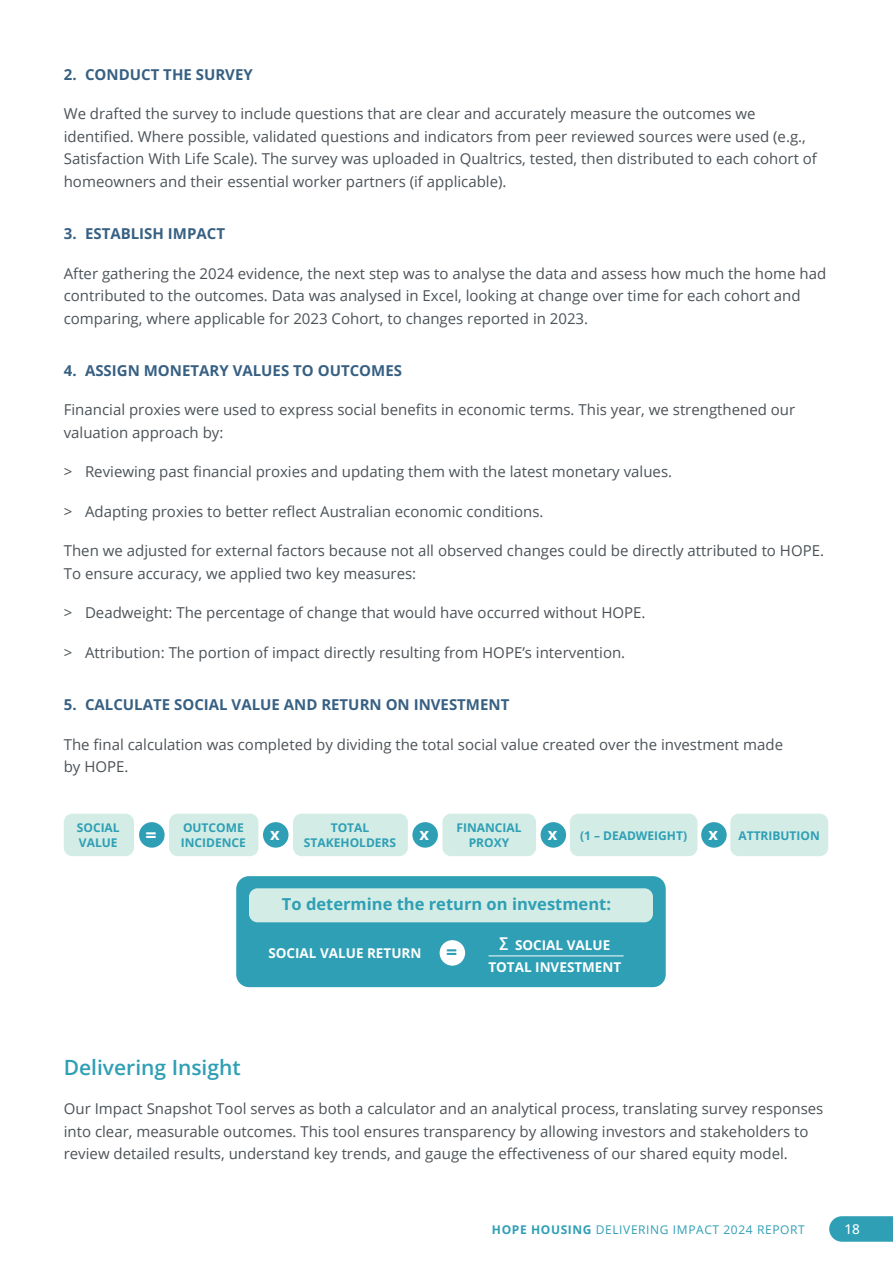
<style>
.page{position:relative;width:893px;height:1263px;background:#fff}
.page>*{position:absolute;margin:0;border:0;box-sizing:border-box;transform-origin:0 0}
.t1{font:600 21px "Open Sans";color:#2e9fb5}
.t2{font:700 19.5px "Open Sans";color:#fff}
.t3{font:700 19.5px "Open Sans";color:#2e9fb5}
.t4{font:700 16.5px "Open Sans";color:#2e9fb5}
.t5{font:700 16.5px "Open Sans";color:#fff}
.t6{font:15px/22.5px "Open Sans";color:#4b5257}
.t7{font:700 15px "Open Sans";color:#376083}
.t8{font:700 13.5px/21.5px "Open Sans";color:#fff;text-align:center}
.t9{font:500 13.5px "Open Sans";color:#fff}
.t10{font:700 12px/15px "Open Sans";color:#2e9fb5}
.t11{font:12px "Open Sans";letter-spacing:.05em;color:#2e9fb5}
.s1{font-size:16.5px;color:#fff}
.s2{font-weight:700}
</style>
<div class="page">
<div style="left:236px;top:876px;width:430px;height:111px;background:#2e9fb5;border-radius:13px"></div>
<div style="left:249px;top:888px;width:404px;height:34px;background:#d3ece5;border-radius:9px"></div>
<div style="left:64px;top:814px;width:70px;height:42px;background:#d3ece5;border-radius:9px"></div>
<div style="left:169px;top:814px;width:89px;height:42px;background:#d3ece5;border-radius:9px"></div>
<div style="left:293px;top:814px;width:115px;height:42px;background:#d3ece5;border-radius:9px"></div>
<div style="left:442px;top:814px;width:94px;height:42px;background:#d3ece5;border-radius:9px"></div>
<div style="left:570px;top:814px;width:127px;height:42px;background:#d3ece5;border-radius:9px"></div>
<div style="left:730px;top:814px;width:98px;height:42px;background:#d3ece5;border-radius:9px"></div>
<div style="left:139px;top:822px;width:26px;height:26px;background:#2e9fb5;border-radius:50%"></div>
<div style="left:263px;top:822px;width:25px;height:26px;background:#2e9fb5;border-radius:50%"></div>
<div style="left:412px;top:822px;width:26px;height:26px;background:#2e9fb5;border-radius:50%"></div>
<div style="left:541px;top:822px;width:25px;height:26px;background:#2e9fb5;border-radius:50%"></div>
<div style="left:701px;top:822px;width:26px;height:26px;background:#2e9fb5;border-radius:50%"></div>
<div style="left:440px;top:940px;width:25px;height:26px;background:#fff;border-radius:50%"></div>
<hr style="left:489px;top:955px;width:135px;height:1px;background:#fff">
<svg style="left:829px;top:1216px;width:64px;height:26px;background:#3ba5b9"></svg>
<p class="t7" style="left:64px;top:64px;width:190px">2. CONDUCT THE SURVEY</p>
<p class="t6" style="left:64px;top:102px;width:755px">We drafted the survey to include questions that are clear and accurately measure the outcomes we identified. Where possible, validated questions and indicators from peer reviewed sources were used (e.g., Satisfaction With Life Scale). The survey was uploaded in Qualtrics, tested, then distributed to each cohort of homeowners and their essential worker partners (if applicable).</p>
<p class="t7" style="left:64px;top:223px;width:163px">3. ESTABLISH IMPACT</p>
<p class="t6" style="left:64px;top:262px;width:764px">After gathering the 2024 evidence, the next step was to analyse the data and assess how much the home had contributed to the outcomes. Data was analysed in Excel, looking at change over time for each cohort and comparing, where applicable for 2023 Cohort, to changes reported in 2023.</p>
<p class="t7" style="left:64px;top:360px;width:340px">4. ASSIGN MONETARY VALUES TO OUTCOMES</p>
<p class="t6" style="left:64px;top:398px;width:733px">Financial proxies were used to express social benefits in economic terms. This year, we strengthened our valuation approach by:</p>
<p class="t6" style="left:64px;top:460px;width:610px">&gt; Reviewing past financial proxies and updating them with the latest monetary values.</p>
<p class="t6" style="left:64px;top:500px;width:481px">&gt; Adapting proxies to better reflect Australian economic conditions.</p>
<p class="t6" style="left:64px;top:539px;width:762px">Then we adjusted for external factors because not all observed changes could be directly attributed to HOPE.<br>To ensure accuracy, we applied two key measures:</p>
<p class="t6" style="left:64px;top:601px;width:583px">&gt; Deadweight: The percentage of change that would have occurred without HOPE.</p>
<p class="t6" style="left:64px;top:641px;width:563px">&gt; Attribution: The portion of impact directly resulting from HOPE’s intervention.</p>
<p class="t7" style="left:64px;top:694px;width:447px">5. CALCULATE SOCIAL VALUE AND RETURN ON INVESTMENT</p>
<p class="t6" style="left:64px;top:733px;width:721px">The final calculation was completed by dividing the total social value created over the investment made by HOPE.</p>
<p class="t10" style="left:77px;top:820px;width:44px">SOCIAL<br>VALUE</p>
<p class="t10" style="left:181px;top:820px;width:67px">OUTCOME<br>INCIDENCE</p>
<p class="t10" style="left:304px;top:820px;width:94px;text-align:center">TOTAL<br>STAKEHOLDERS</p>
<p class="t10" style="left:456px;top:820px;width:67px;text-align:center">FINANCIAL<br>PROXY</p>
<h2 class="t2" style="left:146px;top:821px;width:13px">=</h2>
<p class="t5" style="left:270px;top:822px;width:11px">x</p>
<p class="t5" style="left:420px;top:822px;width:11px">x</p>
<p class="t5" style="left:548px;top:822px;width:11px">x</p>
<p class="t10" style="left:580px;top:828px;width:109px">(1 – DEADWEIGHT)</p>
<p class="t10" style="left:708px;top:828px;width:113px"><span class="s1">x</span> ATTRIBUTION</p>
<p class="t4" style="left:282px;top:893px;width:331px">To determine the return on investment:</p>
<p class="t8" style="left:268px;top:941px;width:155px">SOCIAL VALUE RETURN</p>
<h2 class="t3" style="left:446px;top:939px;width:13px">=</h2>
<p class="t8" style="left:488px;top:934px;width:134px">∑ SOCIAL VALUE<br>TOTAL INVESTMENT</p>
<h1 class="t1" style="left:64px;top:1052px;width:178px">Delivering Insight</h1>
<p class="t6" style="left:64px;top:1097px;width:761px">Our Impact Snapshot Tool serves as both a calculator and an analytical process, translating survey responses into clear, measurable outcomes. This tool ensures transparency by allowing investors and stakeholders to review detailed results, understand key trends, and gauge the effectiveness of our shared equity model.</p>
<p class="t11" style="left:492px;top:1221px;width:314px"><span class="s2">HOPE HOUSING</span> DELIVERING IMPACT 2024 REPORT</p>
<p class="t9" style="left:844px;top:1219px;width:17px">18</p>
</div>
